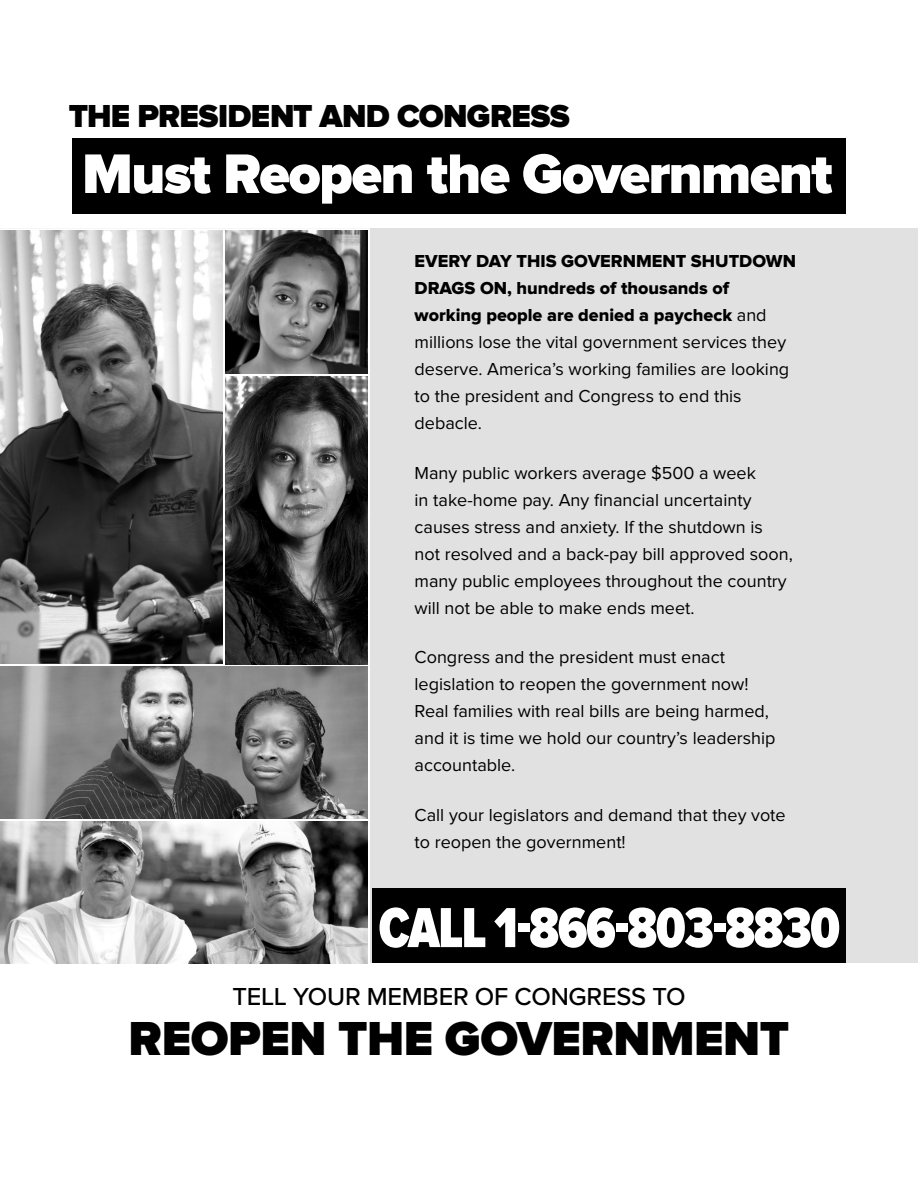
<style>
.page{position:relative;width:918px;height:1188px;background:#fff}
.page>*{position:absolute;margin:0;border:0;box-sizing:border-box;transform-origin:0 0}
.Paragraph_Style_2{font:900 58.5px "Proxima Nova Cond";letter-spacing:-.03em;color:#fff;scale:.91 1}
.Paragraph_Style_2-2{font:900 57.75px "Proxima Nova";letter-spacing:-.025em;color:#fff}
.Paragraph_Style_2-3{font:900 49.5px "Proxima Nova";letter-spacing:-.01em;color:#000}
.Paragraph_Style_2-4{font:900 33px "Proxima Nova";letter-spacing:-.02em;color:#000}
.Paragraph_Style_2-5{font:500 25.5px "Proxima Nova";letter-spacing:-.01em;color:#000}
.Paragraph_Style_2-6{font:18px/27px "Proxima Nova";color:#000}
.s1{font-family:"Proxima Nova Extrabld"}
</style>
<div class="page">
<div style="left:0;top:228px;width:918px;height:735px;background:#e1e1e1"></div>
<div style="left:72px;top:139px;width:774px;height:75px;background:#000"></div>
<div style="left:373px;top:888px;width:473px;height:75px;background:#000"></div>
<hr style="left:0;top:228px;width:224px;height:3px;background:#fff">
<hr style="left:224px;top:228px;width:146px;height:3px;background:#fff">
<hr style="left:223px;top:231px;width:2px;height:143px;background:#fff">
<hr style="left:368px;top:231px;width:2px;height:143px;background:#fff">
<hr style="left:223px;top:374px;width:147px;height:2px;background:#fff">
<hr style="left:223px;top:376px;width:2px;height:143px;background:#fff">
<hr style="left:368px;top:376px;width:2px;height:143px;background:#fff">
<hr style="left:223px;top:519px;width:147px;height:2px;background:#fff">
<hr style="left:223px;top:521px;width:2px;height:143px;background:#fff">
<hr style="left:368px;top:521px;width:2px;height:143px;background:#fff">
<hr style="left:0;top:664px;width:224px;height:2px;background:#fff">
<hr style="left:224px;top:664px;width:146px;height:2px;background:#fff">
<hr style="left:368px;top:666px;width:2px;height:153px;background:#fff">
<hr style="left:0;top:819px;width:224px;height:2px;background:#fff">
<hr style="left:224px;top:819px;width:146px;height:2px;background:#fff">
<hr style="left:368px;top:821px;width:2px;height:143px;background:#fff">
<img style="left:0;top:231px;width:223px;height:433px">
<img style="left:225px;top:231px;width:143px;height:143px">
<img style="left:0;top:666px;width:368px;height:153px">
<img style="left:0;top:821px;width:368px;height:143px">
<img style="left:226px;top:376px;width:142px;height:288px">
<p class="Paragraph_Style_2-4" style="left:69px;top:97px;width:502px">THE PRESIDENT AND CONGRESS</p>
<p class="Paragraph_Style_2-2" style="left:82px;top:140px;width:752px">Must Reopen the Government</p>
<p class="Paragraph_Style_2-6" style="left:415px;top:248px;width:383px"><span class="s1">EVERY DAY THIS GOVERNMENT SHUTDOWN DRAGS ON, hundreds of thousands of working people are denied a paycheck</span> and millions lose the vital government services they deserve. America’s working families are looking to the president and Congress to end this debacle.</p>
<p class="Paragraph_Style_2-6" style="left:415px;top:460px;width:380px">Many public workers average $500 a week<br>in take-home pay. Any financial uncertainty causes stress and anxiety. If the shutdown is not resolved and a back-pay bill approved soon, many public employees throughout the country will not be able to make ends meet.</p>
<p class="Paragraph_Style_2-6" style="left:415px;top:644px;width:362px">Congress and the president must enact legislation to reopen the government now!<br>Real families with real bills are being harmed, and it is time we hold our country’s leadership accountable.</p>
<p class="Paragraph_Style_2-6" style="left:415px;top:802px;width:373px">Call your legislators and demand that they vote to reopen the government!</p>
<p class="Paragraph_Style_2" style="left:379px;top:894px;width:509px">CALL 1-866-803-8830</p>
<p class="Paragraph_Style_2-5" style="left:232px;top:982px;width:455px">TELL YOUR MEMBER OF CONGRESS TO</p>
<p class="Paragraph_Style_2-3" style="left:129px;top:1009px;width:662px">REOPEN THE GOVERNMENT</p>
</div>
